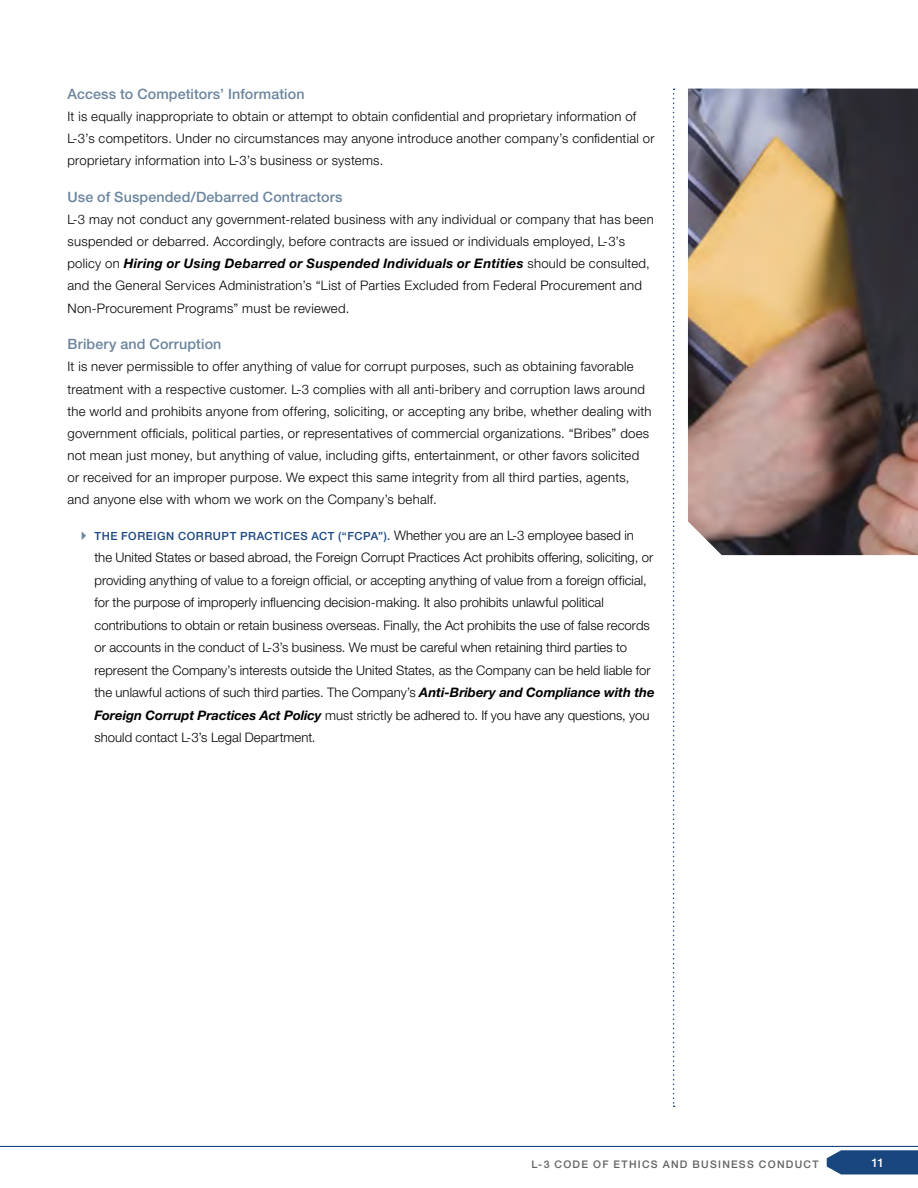
<style>
.page{position:relative;width:918px;height:1188px;background:#fff}
.page>*{position:absolute;margin:0;border:0;box-sizing:border-box;transform-origin:0 0}
.t1{font:500 14.25px "Helvetica Neue LT Std";letter-spacing:.015em;color:#6b859e}
.t2{font:300 13.2px/22.2px "Helvetica Neue LT Std";letter-spacing:.015em;color:#000}
.t3{font:500 12px "Helvetica Neue LT Std";color:#fff}
.t4{font:500 11.25px "Helvetica Neue LT Std";letter-spacing:.05em;color:#1a4680}
.t5{font:500 10.5px "Helvetica Neue LT Std";letter-spacing:.12em;color:#636366}
.s1{font-weight:700;font-style:italic}
.s2{font-weight:300;font-size:13.2px;color:#000}
</style>
<div class="page">
<svg style="left:673px;top:89px;width:2px;height:1018px"></svg>
<img style="left:688px;top:89px;width:230px;height:466px">
<hr style="left:0;top:1146px;width:918px;height:1px;background:#1a4680">
<svg style="left:827px;top:1150px;width:91px;height:24px;background:#275187"></svg>
<p class="t1" style="left:68px;top:85px;width:239px">Access to Competitors’ Information</p>
<p class="t2" style="left:68px;top:105px;width:589px">It is equally inappropriate to obtain or attempt to obtain confidential and proprietary information of<br>L-3’s competitors. Under no circumstances may anyone introduce another company’s confidential or proprietary information into L-3’s business or systems.</p>
<p class="t1" style="left:68px;top:188px;width:277px">Use of Suspended/Debarred Contractors</p>
<p class="t2" style="left:68px;top:208px;width:588px">L-3 may not conduct any government-related business with any individual or company that has been suspended or debarred. Accordingly, before contracts are issued or individuals employed, L-3’s policy on <span class="s1">Hiring or Using Debarred or Suspended Individuals or Entities</span> should be consulted, and the General Services Administration’s “List of Parties Excluded from Federal Procurement and Non-Procurement Programs” must be reviewed.</p>
<p class="t1" style="left:68px;top:336px;width:155px">Bribery and Corruption</p>
<p class="t2" style="left:68px;top:355px;width:586px">It is never permissible to offer anything of value for corrupt purposes, such as obtaining favorable treatment with a respective customer. L-3 complies with all anti-bribery and corruption laws around the world and prohibits anyone from offering, soliciting, or accepting any bribe, whether dealing with government officials, political parties, or representatives of commercial organizations. “Bribes” does not mean just money, but anything of value, including gifts, entertainment, or other favors solicited or received for an improper purpose. We expect this same integrity from all third parties, agents, and anyone else with whom we work on the Company’s behalf.</p>
<p class="t4" style="left:94px;top:529px;width:541px">The For eig n Corr upt Practic es Act (“FCPA”). <span class="s2">Whether you are an L-3 employee based in</span></p>
<p class="t2" style="left:95px;top:546px;width:562px">the United States or based abroad, the Foreign Corrupt Practices Act prohibits offering, soliciting, or providing anything of value to a foreign official, or accepting anything of value from a foreign official, for the purpose of improperly influencing decision-making. It also prohibits unlawful political contributions to obtain or retain business overseas. Finally, the Act prohibits the use of false records or accounts in the conduct of L-3’s business. We must be careful when retaining third parties to represent the Company’s interests outside the United States, as the Company can be held liable for the unlawful actions of such third parties. The Company’s <span class="s1">Anti-Bribery and Compliance with the Foreign Corrupt Practices Act Policy</span> must strictly be adhered to. If you have any questions, you should contact L-3’s Legal Department.</p>
<p class="t5" style="left:531px;top:1158px;width:289px">L-3 Code of Ethics and Business Conduct</p>
<p class="t3" style="left:872px;top:1155px;width:14px">11</p>
</div>
